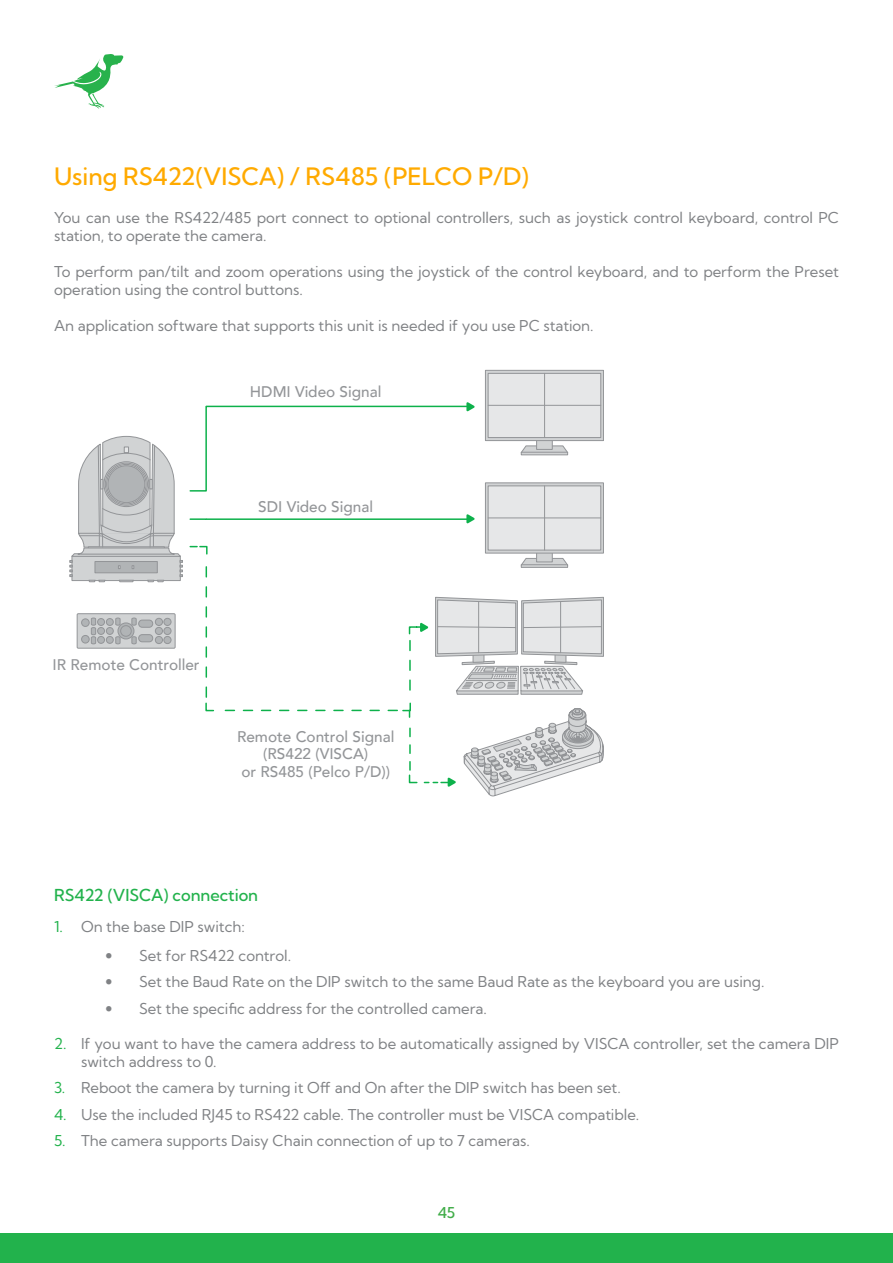
<style>
.page{position:relative;width:893px;height:1263px;background:#fff}
.page>*{position:absolute;margin:0;border:0;box-sizing:border-box;transform-origin:0 0}
.t1{font:24px "Kumbh Sans";color:#fa0}
.t2{font:16.5px "Kumbh Sans";color:#22b24c}
.t3{font:500 15.45px/17.2px "Avenir";color:#939598;text-align:center}
.t4{font:15px/18px "Kumbh Sans";color:#808285}
.t5{font:15px "Kumbh Sans";color:#41ad49}
.s1{color:#22b24c}
.s2{font-family:"Avenir"}
</style>
<div class="page">
<div style="left:0;top:1233px;width:893px;height:30px;background:#22b24c"></div>
<svg style="left:54px;top:54px;width:69px;height:55px"></svg>
<div style="left:77px;top:614px;width:98px;height:34px;background:#d1d3d4"></div>
<div style="left:77px;top:613px;width:98px;height:35px;border:1px solid #939598"></div>
<div style="left:164px;top:636px;width:7px;height:8px;background:#b1b4b6;border-radius:50%"></div>
<div style="left:163px;top:636px;width:8px;height:8px;border:1px solid #939598;border-radius:50%"></div>
<div style="left:164px;top:627px;width:7px;height:7px;background:#b1b4b6;border-radius:50%"></div>
<div style="left:163px;top:627px;width:8px;height:8px;border:1px solid #939598;border-radius:50%"></div>
<div style="left:155px;top:636px;width:8px;height:8px;background:#b1b4b6;border-radius:50%"></div>
<div style="left:155px;top:636px;width:8px;height:8px;border:1px solid #939598;border-radius:50%"></div>
<div style="left:155px;top:627px;width:8px;height:7px;background:#b1b4b6;border-radius:50%"></div>
<div style="left:155px;top:627px;width:8px;height:8px;border:1px solid #939598;border-radius:50%"></div>
<div style="left:164px;top:618px;width:7px;height:7px;background:#b1b4b6;border-radius:50%"></div>
<div style="left:163px;top:618px;width:8px;height:8px;border:1px solid #939598;border-radius:50%"></div>
<div style="left:155px;top:618px;width:8px;height:7px;background:#b1b4b6;border-radius:50%"></div>
<div style="left:155px;top:618px;width:8px;height:8px;border:1px solid #939598;border-radius:50%"></div>
<div style="left:82px;top:635px;width:7px;height:8px;background:#b1b4b6;border-radius:50%"></div>
<div style="left:81px;top:635px;width:9px;height:8px;border:1px solid #939598;border-radius:50%"></div>
<div style="left:82px;top:619px;width:7px;height:7px;background:#b1b4b6;border-radius:50%"></div>
<div style="left:81px;top:618px;width:9px;height:9px;border:1px solid #939598;border-radius:50%"></div>
<div style="left:106px;top:636px;width:7px;height:7px;background:#b1b4b6;border-radius:50%"></div>
<div style="left:106px;top:636px;width:8px;height:8px;border:1px solid #939598;border-radius:50%"></div>
<div style="left:106px;top:627px;width:7px;height:7px;background:#b1b4b6;border-radius:50%"></div>
<div style="left:106px;top:627px;width:8px;height:8px;border:1px solid #939598;border-radius:50%"></div>
<div style="left:98px;top:636px;width:7px;height:7px;background:#b1b4b6;border-radius:50%"></div>
<div style="left:97px;top:636px;width:8px;height:8px;border:1px solid #939598;border-radius:50%"></div>
<div style="left:98px;top:627px;width:7px;height:7px;background:#b1b4b6;border-radius:50%"></div>
<div style="left:97px;top:627px;width:8px;height:8px;border:1px solid #939598;border-radius:50%"></div>
<div style="left:106px;top:618px;width:7px;height:7px;background:#b1b4b6;border-radius:50%"></div>
<div style="left:106px;top:618px;width:8px;height:8px;border:1px solid #939598;border-radius:50%"></div>
<div style="left:98px;top:618px;width:7px;height:7px;background:#b1b4b6;border-radius:50%"></div>
<div style="left:97px;top:618px;width:8px;height:8px;border:1px solid #939598;border-radius:50%"></div>
<svg style="left:91px;top:617px;width:6px;height:28px"></svg>
<svg style="left:115px;top:617px;width:6px;height:9px"></svg>
<svg style="left:115px;top:636px;width:6px;height:9px"></svg>
<svg style="left:131px;top:617px;width:6px;height:9px"></svg>
<svg style="left:131px;top:636px;width:6px;height:9px"></svg>
<div style="left:139px;top:635px;width:14px;height:7px;background:#b1b4b6;border-radius:4px"></div>
<div style="left:138px;top:634px;width:15px;height:8px;border:1px solid #939598;border-radius:4px"></div>
<div style="left:139px;top:620px;width:14px;height:7px;background:#b1b4b6;border-radius:4px"></div>
<div style="left:138px;top:620px;width:15px;height:8px;border:1px solid #939598;border-radius:4px"></div>
<div style="left:118px;top:623px;width:16px;height:16px;background:#b1b4b6;border-radius:50%"></div>
<div style="left:118px;top:623px;width:16px;height:16px;border:1px solid #939598;border-radius:50%"></div>
<div style="left:120px;top:625px;width:12px;height:12px;border:1px solid #939598;border-radius:50%"></div>
<svg style="left:520px;top:445px;width:49px;height:9px"></svg>
<div style="left:521px;top:452px;width:47px;height:3px;background:#d1d3d4;border:1px solid #939598"></div>
<div style="left:536px;top:429px;width:17px;height:21px;background:#d1d3d4;border:1px solid #939598"></div>
<svg style="left:485px;top:370px;width:119px;height:71px"></svg>
<div style="left:488px;top:373px;width:113px;height:65px;background:#e6e7e8;border:1px solid #939598"></div>
<hr style="left:544px;top:373px;width:1px;height:65px;background:#939598">
<hr style="left:488px;top:405px;width:113px;height:1px;background:#939598">
<svg style="left:520px;top:558px;width:49px;height:8px"></svg>
<svg style="left:521px;top:564px;width:47px;height:4px"></svg>
<div style="left:536px;top:542px;width:17px;height:20px;background:#d1d3d4;border:1px solid #939598"></div>
<svg style="left:485px;top:482px;width:119px;height:71px"></svg>
<div style="left:488px;top:485px;width:113px;height:65px;background:#e6e7e8;border:1px solid #939598"></div>
<hr style="left:544px;top:486px;width:1px;height:64px;background:#939598">
<hr style="left:488px;top:517px;width:113px;height:1px;background:#939598">
<svg style="left:463px;top:708px;width:141px;height:89px"></svg>
<svg style="left:435px;top:596px;width:169px;height:99px"></svg>
<svg style="left:69px;top:436px;width:114px;height:147px"></svg>
<svg style="left:189px;top:545px;width:19px;height:10px"></svg>
<svg style="left:205px;top:567px;width:9px;height:145px"></svg>
<svg style="left:408px;top:728px;width:10px;height:56px"></svg>
<svg style="left:424px;top:777px;width:32px;height:10px"></svg>
<svg style="left:225px;top:623px;width:203px;height:95px"></svg>
<svg style="left:189px;top:402px;width:286px;height:122px"></svg>
<h1 class="t1" style="left:54px;top:162px;width:476px">Using RS422(VISCA) / RS485 (PELCO P/D)</h1>
<p class="t4" style="left:54px;top:208px;width:786px">You can use the RS422/485 port connect to optional controllers, such as joystick control keyboard, control PC station, to operate the camera.</p>
<p class="t4" style="left:54px;top:262px;width:786px">To perform pan/tilt and zoom operations using the joystick of the control keyboard, and to perform the Preset operation using the control buttons.</p>
<p class="t4" style="left:54px;top:316px;width:541px">An application software that supports this unit is needed if you use PC station.</p>
<p class="t3" style="left:250px;top:382px;width:133px">HDMI Video Signal</p>
<p class="t3" style="left:258px;top:497px;width:116px">SDI Video Signal</p>
<p class="t3" style="left:53px;top:655px;width:149px">IR Remote Controller</p>
<p class="t3" style="left:237px;top:727px;width:159px">Remote Control Signal (RS422 (VISCA)<br>or RS485 (Pelco P/D))</p>
<p class="t2" style="left:54px;top:885px;width:206px">RS422 (VISCA) connection</p>
<p class="t4" style="left:54px;top:917px;width:192px"><span class="s1">1.</span> On the base DIP switch:</p>
<p class="t4" style="left:105px;top:946px;width:188px"><span class="s2">•</span> Set for RS422 control.</p>
<p class="t4" style="left:105px;top:973px;width:661px"><span class="s2">•</span> Set the Baud Rate on the DIP switch to the same Baud Rate as the keyboard you are using.</p>
<p class="t4" style="left:105px;top:999px;width:383px"><span class="s2">•</span> Set the specific address for the controlled camera.</p>
<p class="t4" style="left:81px;top:1034px;width:759px;text-indent:-27px"><span class="s1">2.</span> If you want to have the camera address to be automatically assigned by VISCA controller, set the camera DIP switch address to 0.</p>
<p class="t4" style="left:54px;top:1079px;width:568px"><span class="s1">3.</span> Reboot the camera by turning it Off and On after the DIP switch has been set.</p>
<p class="t4" style="left:54px;top:1105px;width:587px"><span class="s1">4.</span> Use the included RJ45 to RS422 cable. The controller must be VISCA compatible.</p>
<p class="t4" style="left:54px;top:1132px;width:477px"><span class="s1">5.</span> The camera supports Daisy Chain connection of up to 7 cameras.</p>
<p class="t5" style="left:438px;top:1203px;width:19px">45</p>
</div>
